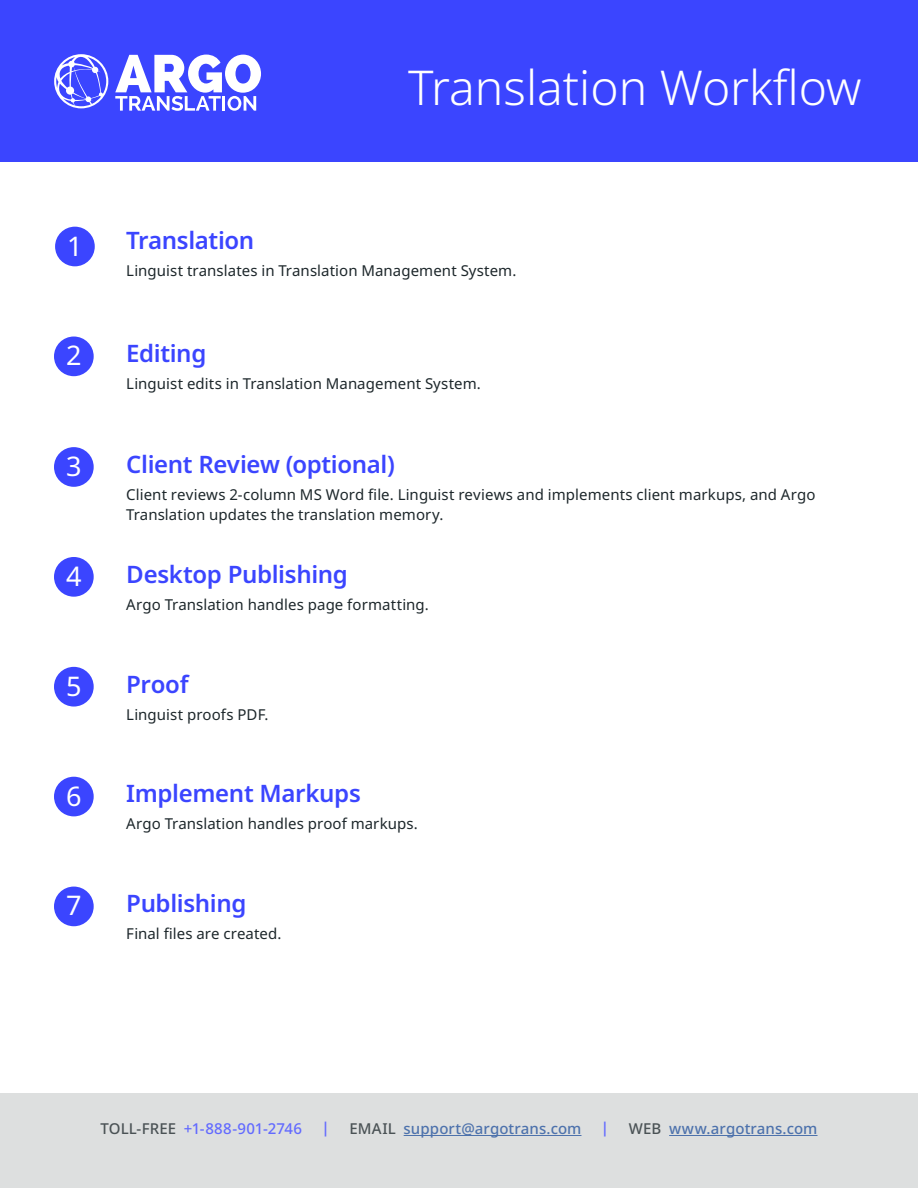
<style>
.page{position:relative;width:918px;height:1188px;background:#fff}
.page>*{position:absolute;margin:0;border:0;box-sizing:border-box;transform-origin:0 0}
.t1{font:300 48px "Noto Sans";color:#fff}
.Numbers{font:27px "Noto Sans";color:#fff}
.Subhead{font:600 24px "Noto Sans";letter-spacing:-.015em;color:#3b45ff}
.Body{font:15px/20.2px "Noto Sans";letter-spacing:.005em;color:#1d272b}
.Contact_Sub{font:500 15px "Noto Sans";letter-spacing:.005em;color:#4d72ac}
.Contact_Sub-2{font:500 15px "Noto Sans";letter-spacing:.005em;color:#626aff}
.Contact_Sub-3{font:600 15px "Noto Sans";color:#626aff}
.s1{color:#4a5255}
</style>
<div class="page">
<div style="left:0;top:1094px;width:918px;height:94px;background:#dddfdf"></div>
<div style="left:0;top:0;width:918px;height:162px;background:#3b45ff"></div>
<svg style="left:54px;top:54px;width:54px;height:54px"></svg>
<svg style="left:115px;top:55px;width:146px;height:56px"></svg>
<hr style="left:404px;top:1135px;width:177px;height:1px;background:#4d72ac">
<hr style="left:669px;top:1135px;width:149px;height:1px;background:#4d72ac">
<div style="left:55px;top:227px;width:40px;height:39px;background:#3b45ff;border-radius:50%"></div>
<div style="left:54px;top:337px;width:40px;height:39px;background:#3b45ff;border-radius:50%"></div>
<div style="left:54px;top:447px;width:40px;height:40px;background:#3b45ff;border-radius:50%"></div>
<div style="left:54px;top:557px;width:40px;height:40px;background:#3b45ff;border-radius:50%"></div>
<div style="left:54px;top:667px;width:40px;height:40px;background:#3b45ff;border-radius:50%"></div>
<div style="left:54px;top:777px;width:40px;height:39px;background:#3b45ff;border-radius:50%"></div>
<div style="left:54px;top:887px;width:40px;height:39px;background:#3b45ff;border-radius:50%"></div>
<p class="t1" style="left:408px;top:54px;width:455px">Translation Workflow</p>
<p class="Numbers" style="left:67px;top:227px;width:17px">1</p>
<p class="Subhead" style="left:126px;top:223px;width:130px">Translation</p>
<p class="Body" style="left:126px;top:261px;width:392px">Linguist translates in Translation Management System.</p>
<p class="Numbers" style="left:66px;top:337px;width:17px">2</p>
<p class="Subhead" style="left:126px;top:337px;width:82px">Editing</p>
<p class="Body" style="left:126px;top:374px;width:356px">Linguist edits in Translation Management System.</p>
<p class="Numbers" style="left:66px;top:447px;width:17px">3</p>
<p class="Subhead" style="left:126px;top:447px;width:270px">Client Review (optional)</p>
<p class="Body" style="left:126px;top:485px;width:691px">Client reviews 2-column MS Word file. Linguist reviews and implements client markups, and Argo<br>Translation updates the translation memory.</p>
<p class="Numbers" style="left:66px;top:557px;width:17px">4</p>
<p class="Subhead" style="left:126px;top:557px;width:223px">Desktop Publishing</p>
<p class="Body" style="left:126px;top:594px;width:304px">Argo Translation handles page formatting.</p>
<p class="Numbers" style="left:66px;top:667px;width:17px">5</p>
<p class="Subhead" style="left:126px;top:667px;width:64px">Proof</p>
<p class="Body" style="left:126px;top:704px;width:144px">Linguist proofs PDF.</p>
<p class="Numbers" style="left:66px;top:777px;width:17px">6</p>
<p class="Subhead" style="left:126px;top:777px;width:236px">Implement Markups</p>
<p class="Body" style="left:126px;top:814px;width:293px">Argo Translation handles proof markups.</p>
<p class="Numbers" style="left:66px;top:887px;width:17px">7</p>
<p class="Subhead" style="left:126px;top:887px;width:122px">Publishing</p>
<p class="Body" style="left:126px;top:924px;width:157px">Final files are created.</p>
<p class="Contact_Sub-2" style="left:100px;top:1118px;width:203px"><span class="s1">TOLL-FREE</span> +1-888-901-2746</p>
<p class="Contact_Sub-3" style="left:322px;top:1116px;width:10px">|</p>
<p class="Contact_Sub" style="left:349px;top:1118px;width:234px"><span class="s1">EMAIL</span> support@argotrans.com</p>
<p class="Contact_Sub-3" style="left:601px;top:1116px;width:10px">|</p>
<p class="Contact_Sub" style="left:629px;top:1118px;width:190px"><span class="s1">WEB</span> www.argotrans.com</p>
</div>
